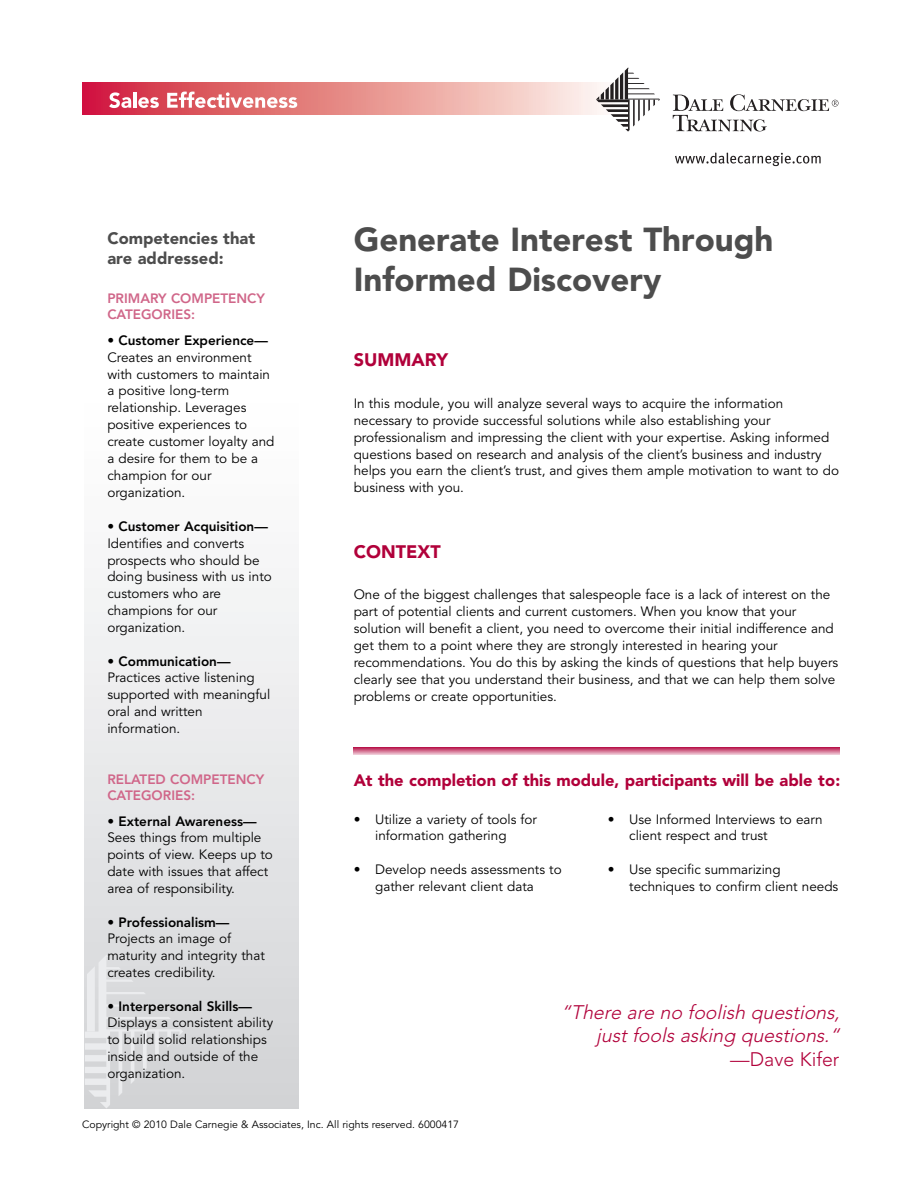
<style>
.page{position:relative;width:918px;height:1188px;background:#fff}
.page>*{position:absolute;margin:0;border:0;box-sizing:border-box;transform-origin:0 0}
.t1{font:900 33px/39.6px "Avenir LT";color:#4d4d4d}
.t2{font:italic 300 19.5px/23.4px "Avenir LT";color:#b1003a;text-align:right}
.t3{font:300 19.5px "Avenir LT";color:#b1003a}
.t4{font:900 18px "Avenir LT";color:#b1003a}
.t5{font:900 16.5px "Avenir LT";color:#b1003a}
.t6{font:900 16.5px/19.8px "Avenir LT";color:#4d4d4d}
.t7{font:13.5px/17px "Avenir LT";color:#000}
.t8{font:800 13.5px "Avenir LT";color:#000}
.t9{font:800 13.5px/16.2px "Avenir LT";color:#d06689}
.t10{font:10.5px "Avenir LT";color:#000}
</style>
<div class="page">
<div style="left:85px;top:85px;width:213px;height:1023px;background:linear-gradient(to bottom,#fff,#d6d7da)"></div>
<svg style="left:82px;top:83px;width:514px;height:32px;background:#e89294"></svg>
<svg style="left:109px;top:92px;width:22px;height:16px"></svg>
<hr style="left:133px;top:92px;width:3px;height:16px;background:#fff">
<svg style="left:138px;top:97px;width:21px;height:11px"></svg>
<svg style="left:167px;top:92px;width:130px;height:16px"></svg>
<svg style="left:596px;top:68px;width:64px;height:64px"></svg>
<svg style="left:673px;top:94px;width:165px;height:37px"></svg>
<svg style="left:675px;top:153px;width:146px;height:13px"></svg>
<svg style="left:85px;top:955px;width:98px;height:154px;background:#dbdcde"></svg>
<svg style="left:354px;top:748px;width:485px;height:6px;background:#d37090"></svg>
<p class="t6" style="left:107px;top:228px;width:149px">Competencies that are addressed:</p>
<p class="t9" style="left:107px;top:290px;width:159px">PRIMARY COMPETENCY<br>CATEGORIES:</p>
<p class="t8" style="left:107px;top:332px;width:162px">• Customer Experience—</p>
<p class="t7" style="left:107px;top:349px;width:169px">Creates an environment with customers to maintain a positive long-term relationship. Leverages positive experiences to create customer loyalty and a desire for them to be a champion for our organization.</p>
<p class="t8" style="left:107px;top:518px;width:162px">• Customer Acquisition—</p>
<p class="t7" style="left:107px;top:535px;width:166px">Identifies and converts prospects who should be doing business with us into customers who are champions for our organization.</p>
<p class="t8" style="left:107px;top:653px;width:125px">• Communication—</p>
<p class="t7" style="left:107px;top:669px;width:164px">Practices active listening supported with meaningful oral and written information.</p>
<h1 class="t1" style="left:354px;top:220px;width:421px">Generate Interest Through<br>Informed Discovery</h1>
<h3 class="t4" style="left:354px;top:349px;width:96px">SUMMARY</h3>
<p class="t7" style="left:354px;top:395px;width:487px">In this module, you will analyze several ways to acquire the information necessary to provide successful solutions while also establishing your professionalism and impressing the client with your expertise. Asking informed questions based on research and analysis of the client’s business and industry helps you earn the client’s trust, and gives them ample motivation to want to do business with you.</p>
<h3 class="t4" style="left:354px;top:541px;width:88px">CONTEXT</h3>
<p class="t7" style="left:354px;top:587px;width:486px">One of the biggest challenges that salespeople face is a lack of interest on the part of potential clients and current customers. When you know that your solution will benefit a client, you need to overcome their initial indifference and get them to a point where they are strongly interested in hearing your recommendations. You do this by asking the kinds of questions that help buyers clearly see that you understand their business, and that we can help them solve problems or create opportunities.</p>
<p class="t5" style="left:354px;top:771px;width:488px">At the completion of this module, participants will be able to:</p>
<p class="t7" style="left:375px;top:811px;width:164px;text-indent:-21px">• Utilize a variety of tools for information gathering</p>
<p class="t7" style="left:354px;top:862px;width:209px;text-align:center">• Develop needs assessments to gather relevant client data</p>
<p class="t9" style="left:107px;top:771px;width:158px">RELATED COMPETENCY<br>CATEGORIES:</p>
<p class="t8" style="left:107px;top:813px;width:151px">• External Awareness—</p>
<p class="t7" style="left:107px;top:829px;width:167px">Sees things from multiple points of view. Keeps up to date with issues that affect area of responsibility.</p>
<p class="t8" style="left:107px;top:914px;width:124px">• Professionalism—</p>
<p class="t7" style="left:107px;top:931px;width:159px">Projects an image of maturity and integrity that creates credibility.</p>
<p class="t8" style="left:107px;top:998px;width:146px">• Interpersonal Skills—</p>
<p class="t7" style="left:107px;top:1015px;width:167px">Displays a consistent ability to build solid relationships inside and outside of the organization.</p>
<p class="t10" style="left:82px;top:1119px;width:378px">Copyright © 2010 Dale Carnegie &amp; Associates, Inc. All rights reserved. 6000417</p>
<p class="t7" style="left:629px;top:811px;width:195px;text-indent:-21px">• Use Informed Interviews to earn client respect and trust</p>
<p class="t7" style="left:629px;top:862px;width:211px;text-indent:-21px">• Use specific summarizing techniques to confirm client needs</p>
<h2 class="t2" style="left:561px;top:1001px;width:285px">“There are no foolish questions, just fools asking questions.“</h2>
<h2 class="t3" style="left:730px;top:1048px;width:111px">—Dave Kifer</h2>
</div>
